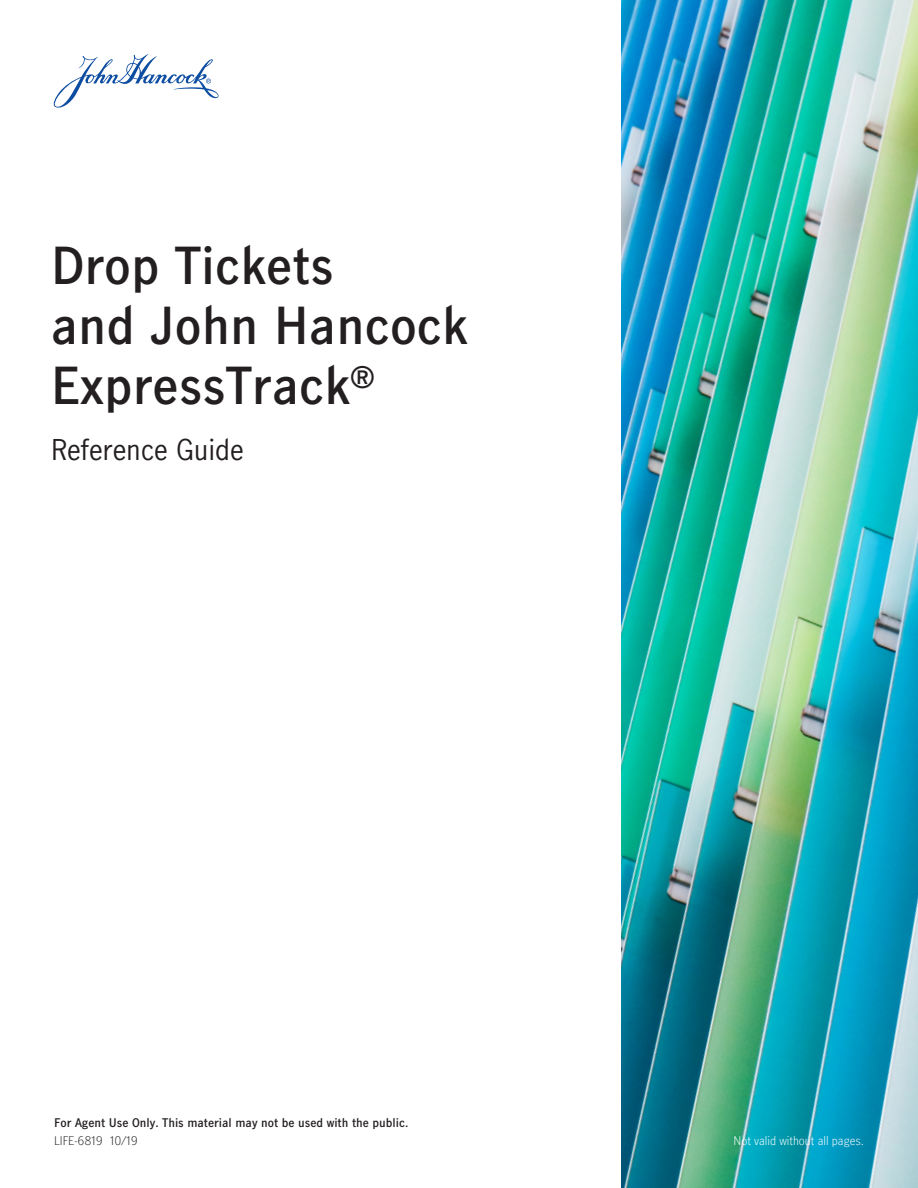
<style>
.page{position:relative;width:918px;height:1188px;background:#fff}
.page>*{position:absolute;margin:0;border:0;box-sizing:border-box;transform-origin:0 0}
.t1{font:600 48px/60px "Manulife JH Sans";color:#231f20}
.t2{font:27px "Manulife JH Sans";color:#231f20}
.t3{font:600 11.25px "Manulife JH Sans";color:#231f20}
.t4{font:300 11.25px "Manulife JH Sans";color:#fff}
.t5{font:300 11.25px "Manulife JH Sans";color:#231f20}
</style>
<div class="page">
<img style="left:621px;top:0;width:297px;height:1188px">
<svg style="left:54px;top:54px;width:165px;height:54px"></svg>
<p class="t1" style="left:51px;top:234px;width:419px">Drop Tickets<br>and John Hancock<br>ExpressTrack<sup>®</sup></p>
<p class="t2" style="left:51px;top:430px;width:195px">Reference Guide</p>
<p class="t3" style="left:54px;top:1114px;width:356px">For Agent Use Only. This material may not be used with the public.</p>
<p class="t5" style="left:54px;top:1132px;width:85px">LIFE-6819 10/19</p>
<p class="t4" style="left:734px;top:1132px;width:132px">Not valid without all pages.</p>
</div>
